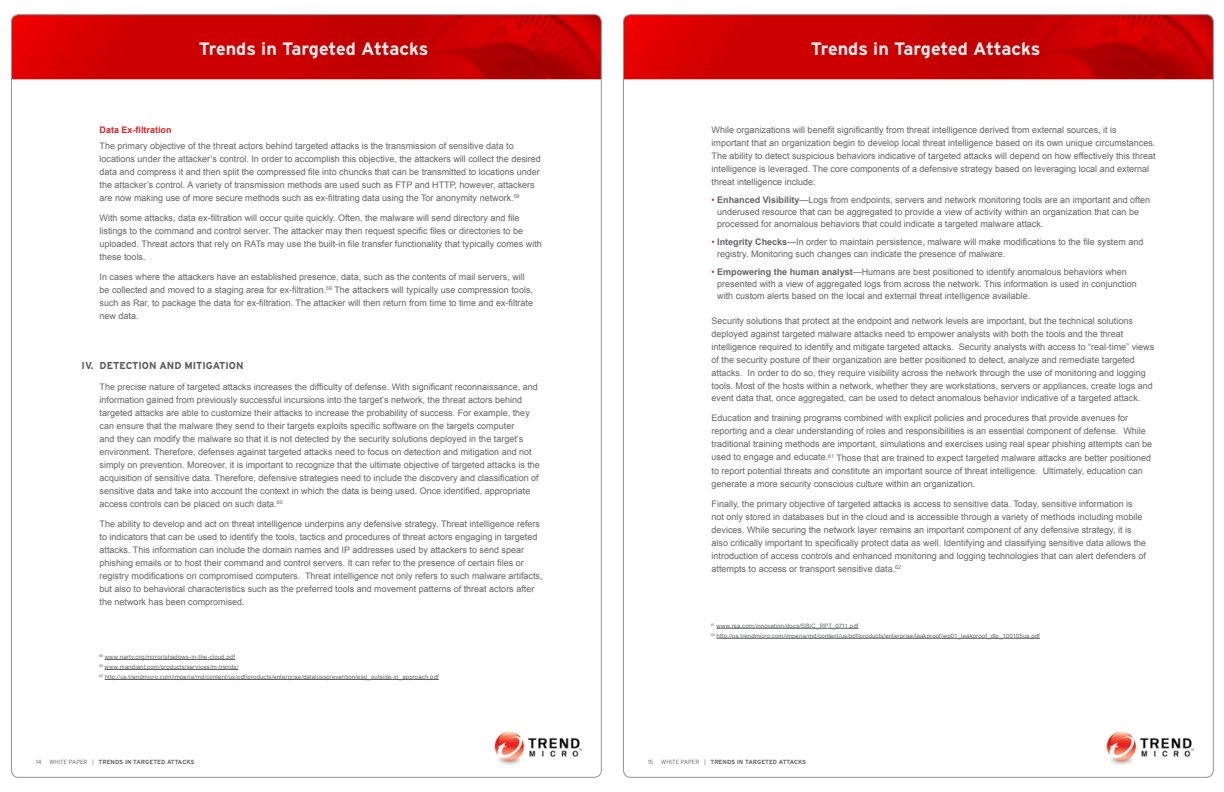
<style>
.page{position:relative;width:1224px;height:792px;background:#fff}
.page>*{position:absolute;margin:0;border:0;box-sizing:border-box;transform-origin:0 0}
.t1{font:700 18px "Interstate";letter-spacing:-.02em;color:#ebebec}
.t2{font:700 10px "Interstate";color:#58595b}
.t3{font:9px/13px "Arial";color:#636466}
.t4{font:700 9px "Arial";color:#d2232a}
.t5{font:6px/10px "Arial";letter-spacing:.02em;color:#636466}
.t6{font:700 6px "Interstate";color:#636466}
.t7{font:300 6px "Interstate";color:#636466}
.s1{color:#d2232a}
.s2{font-weight:700}
.s3{font-weight:300}
</style>
<div class="page">
<img style="left:11px;top:15px;width:589px;height:64px">
<img style="left:623px;top:15px;width:589px;height:64px">
<img style="left:494px;top:731px;width:87px;height:34px">
<img style="left:1106px;top:731px;width:87px;height:34px">
<hr style="left:105px;top:659px;width:130px;height:1px;background:#636466">
<hr style="left:105px;top:669px;width:133px;height:1px;background:#636466">
<hr style="left:105px;top:679px;width:334px;height:1px;background:#636466">
<hr style="left:717px;top:628px;width:142px;height:1px;background:#636466">
<hr style="left:717px;top:638px;width:323px;height:1px;background:#636466">
<h1 class="t1" style="left:199px;top:38px;width:231px">TRENDS IN TARGETED ATTACKS</h1>
<h1 class="t1" style="left:811px;top:38px;width:231px">TRENDS IN TARGETED ATTACKS</h1>
<p class="t4" style="left:100px;top:123px;width:74px">Data Ex-filtration</p>
<p class="t3" style="left:100px;top:139px;width:443px">The primary objective of the threat actors behind targeted attacks is the transmission of sensitive data to locations under the attacker’s control. In order to accomplish this objective, the attackers will collect the desired data and compress it and then split the compressed file into chuncks that can be transmitted to locations under the attacker’s control. A variety of transmission methods are used such as FTP and HTTP, however, attackers are now making use of more secure methods such as ex-filtrating data using the Tor anonymity network.<sup>58</sup></p>
<p class="t3" style="left:100px;top:211px;width:444px">With some attacks, data ex-filtration will occur quite quickly. Often, the malware will send directory and file listings to the command and control server. The attacker may then request specific files or directories to be uploaded. Threat actors that rely on RATs may use the built-in file transfer functionality that typically comes with these tools.</p>
<p class="t3" style="left:100px;top:270px;width:435px">In cases where the attackers have an established presence, data, such as the contents of mail servers, will be collected and moved to a staging area for ex-filtration.<sup>59</sup> The attackers will typically use compression tools, such as Rar, to package the data for ex-filtration. The attacker will then return from time to time and ex-filtrate new data.</p>
<p class="t2" style="left:82px;top:359px;width:163px">IV. DETECTION AND MITIGATION</p>
<p class="t3" style="left:100px;top:380px;width:442px">The precise nature of targeted attacks increases the difficulty of defense. With significant reconnaissance, and information gained from previously successful incursions into the target’s network, the threat actors behind targeted attacks are able to customize their attacks to increase the probability of success. For example, they can ensure that the malware they send to their targets exploits specific software on the targets computer<br>and they can modify the malware so that it is not detected by the security solutions deployed in the target’s environment. Therefore, defenses against targeted attacks need to focus on detection and mitigation and not simply on prevention. Moreover, it is important to recognize that the ultimate objective of targeted attacks is the acquisition of sensitive data. Therefore, defensive strategies need to include the discovery and classification of sensitive data and take into account the context in which the data is being used. Once identified, appropriate access controls can be placed on such data.<sup>60</sup></p>
<p class="t3" style="left:100px;top:517px;width:445px">The ability to develop and act on threat intelligence underpins any defensive strategy. Threat intelligence refers to indicators that can be used to identify the tools, tactics and procedures of threat actors engaging in targeted attacks. This information can include the domain names and IP addresses used by attackers to send spear phishing emails or to host their command and control servers. It can refer to the presence of certain files or registry modifications on compromised computers. Threat intelligence not only refers to such malware artifacts, but also to behavioral characteristics such as the preferred tools and movement patterns of threat actors after the network has been compromised.</p>
<p class="t5" style="left:99px;top:652px;width:341px"><sup>58</sup> www.nartv.org/mirror/shadows-in-the-cloud.pdf<br><sup>59</sup> www.mandiant.com/products/services/m-trends/<br><sup>60</sup> http://us.trendmicro.com/imperia/md/content/us/pdf/products/enterprise/datalossprevention/esg_outside-in_approach.pdf</p>
<p class="t3" style="left:712px;top:123px;width:445px">While organizations will benefit significantly from threat intelligence derived from external sources, it is important that an organization begin to develop local threat intelligence based on its own unique circumstances.<br>The ability to detect suspicious behaviors indicative of targeted attacks will depend on how effectively this threat intelligence is leveraged. The core components of a defensive strategy based on leveraging local and external threat intelligence include:</p>
<p class="t3" style="left:717px;top:193px;width:435px;line-height:12px;text-indent:-6px"><span class="s1">•</span> <span class="s2">Enhanced Visibility</span>—Logs from endpoints, servers and network monitoring tools are an important and often underused resource that can be aggregated to provide a view of activity within an organization that can be processed for anomalous behaviors that could indicate a targeted malware attack.</p>
<p class="t3" style="left:717px;top:235px;width:428px;line-height:12px;text-indent:-6px"><span class="s1">•</span> <span class="s2">Integrity Checks</span>—In order to maintain persistence, malware will make modifications to the file system and registry. Monitoring such changes can indicate the presence of malware.</p>
<p class="t3" style="left:717px;top:265px;width:421px;line-height:12px;text-indent:-6px"><span class="s1">•</span> <span class="s2">Empowering the human analyst</span>—Humans are best positioned to identify anomalous behaviors when presented with a view of aggregated logs from across the network. This information is used in conjunction with custom alerts based on the local and external threat intelligence available.</p>
<p class="t3" style="left:712px;top:314px;width:444px">Security solutions that protect at the endpoint and network levels are important, but the technical solutions deployed against targeted malware attacks need to empower analysts with both the tools and the threat intelligence required to identify and mitigate targeted attacks. Security analysts with access to “real-time” views of the security posture of their organization are better positioned to detect, analyze and remediate targeted attacks. In order to do so, they require visibility across the network through the use of monitoring and logging tools. Most of the hosts within a network, whether they are workstations, servers or appliances, create logs and event data that, once aggregated, can be used to detect anomalous behavior indicative of a targeted attack.</p>
<p class="t3" style="left:712px;top:412px;width:442px">Education and training programs combined with explicit policies and procedures that provide avenues for reporting and a clear understanding of roles and responsibilities is an essential component of defense. While traditional training methods are important, simulations and exercises using real spear phishing attempts can be used to engage and educate.<sup>61</sup> Those that are trained to expect targeted malware attacks are better positioned to report potential threats and constitute an important source of threat intelligence. Ultimately, education can generate a more security conscious culture within an organization.</p>
<p class="t3" style="left:712px;top:497px;width:436px">Finally, the primary objective of targeted attacks is access to sensitive data. Today, sensitive information is not only stored in databases but in the cloud and is accessible through a variety of methods including mobile devices. While securing the network layer remains an important component of any defensive strategy, it is also critically important to specifically protect data as well. Identifying and classifying sensitive data allows the introduction of access controls and enhanced monitoring and logging technologies that can alert defenders of attempts to access or transport sensitive data.<sup>62</sup></p>
<p class="t5" style="left:711px;top:621px;width:330px"><sup>61</sup> www.rsa.com/innovation/docs/SBIC_RPT_0711.pdf<br><sup>62</sup> http://us.trendmicro.com/imperia/md/content/us/pdf/products/enterprise/leakproof/wp01_leakproof_dlp_100105us.pdf</p>
<p class="t7" style="left:36px;top:758px;width:7px">14</p>
<p class="t6" style="left:49px;top:758px;width:127px"><span class="s3">WHITE PAPER |</span> TRENDS IN TARGETED ATTA</p>
<p class="t6" style="left:182px;top:758px;width:14px">CKS</p>
<p class="t7" style="left:648px;top:758px;width:7px">15</p>
<p class="t6" style="left:661px;top:758px;width:127px"><span class="s3">WHITE PAPER |</span> TRENDS IN TARGETED ATTA</p>
<p class="t6" style="left:794px;top:758px;width:14px">CKS</p>
</div>
